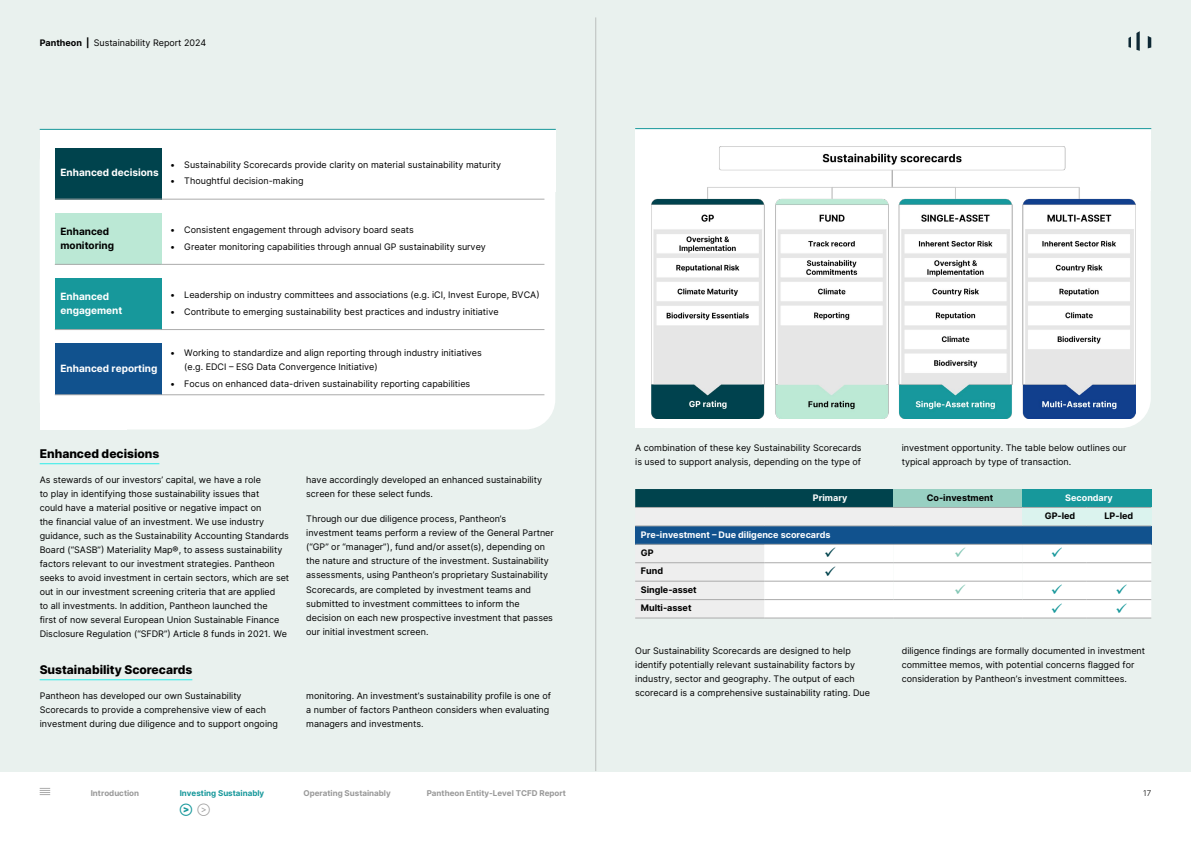
<style>
.page{position:relative;width:1191px;height:842px;background:#fff}
.page>*{position:absolute;margin:0;border:0;box-sizing:border-box;transform-origin:0 0}
.t1{font:800 12px "Inter";color:#000}
.t2{font:700 10px/14px "Inter";color:#fff}
.t3{font:700 10px/14px "Inter";color:#000}
.t4{font:9px/14px "Inter";color:#000}
.t5{font:700 9px "Inter";color:#000}
.t6{font:700 9px "Inter";color:#fff}
.t7{font:700 8px "Inter";color:#999}
.t8{font:700 8px "Inter";color:#17989b}
.t9{font:300 8px "Inter";color:#000}
.s1{font-weight:700}
</style>
<div class="page">
<svg style="left:40px;top:788px;width:10px;height:7px"></svg>
<div style="left:0;top:0;width:1191px;height:771px;background:#e9f1ee"></div>
<div style="left:40px;top:132px;width:515px;height:297px;background:#fff;border-radius:30px"></div>
<div style="left:40px;top:130px;width:515px;height:62px;background:#fff"></div>
<div style="left:40px;top:138px;width:86px;height:291px;background:#fff"></div>
<div style="left:635px;top:131px;width:515px;height:297px;background:#fff;border-radius:30px"></div>
<div style="left:635px;top:129px;width:515px;height:62px;background:#fff"></div>
<div style="left:636px;top:137px;width:86px;height:291px;background:#fff"></div>
<img style="left:651px;top:146px;width:485px;height:272px">
<hr style="left:595px;top:17px;width:1px;height:754px;background:#9d9d9c">
<div style="left:55px;top:148px;width:107px;height:51px;background:#00434d"></div>
<div style="left:55px;top:213px;width:107px;height:51px;background:#bbe8d5"></div>
<div style="left:55px;top:279px;width:107px;height:51px;background:#17989b"></div>
<div style="left:55px;top:344px;width:107px;height:51px;background:#11528e"></div>
<hr style="left:55px;top:199px;width:107px;height:1px;background:#ababab">
<hr style="left:162px;top:199px;width:382px;height:1px;background:#ababab">
<hr style="left:55px;top:264px;width:107px;height:1px;background:#ababab">
<hr style="left:162px;top:264px;width:382px;height:1px;background:#ababab">
<hr style="left:55px;top:329px;width:107px;height:1px;background:#ababab">
<hr style="left:162px;top:329px;width:382px;height:1px;background:#ababab">
<hr style="left:55px;top:394px;width:107px;height:1px;background:#ababab">
<hr style="left:162px;top:394px;width:382px;height:1px;background:#ababab">
<hr style="left:40px;top:463px;width:119px;height:1px;background:#2dedea">
<hr style="left:40px;top:679px;width:152px;height:1px;background:#2dedea">
<div style="left:635px;top:489px;width:258px;height:18px;background:#00434d"></div>
<div style="left:893px;top:489px;width:129px;height:18px;background:#98d0c2"></div>
<div style="left:1022px;top:489px;width:129px;height:18px;background:#17989b"></div>
<svg style="left:635px;top:525px;width:387px;height:93px"></svg>
<div style="left:1022px;top:507px;width:129px;height:19px;background:#dbf3ee"></div>
<div style="left:635px;top:526px;width:516px;height:18px;background:#11528e"></div>
<hr style="left:635px;top:507px;width:129px;height:1px;background:#ababab">
<hr style="left:764px;top:507px;width:129px;height:1px;background:#ababab">
<hr style="left:893px;top:507px;width:129px;height:1px;background:#ababab">
<hr style="left:1022px;top:507px;width:64px;height:1px;background:#ababab">
<hr style="left:1086px;top:507px;width:65px;height:1px;background:#ababab">
<hr style="left:635px;top:526px;width:129px;height:1px;background:#ababab">
<hr style="left:764px;top:526px;width:129px;height:1px;background:#ababab">
<hr style="left:893px;top:526px;width:129px;height:1px;background:#ababab">
<hr style="left:1022px;top:526px;width:64px;height:1px;background:#ababab">
<hr style="left:1086px;top:526px;width:65px;height:1px;background:#ababab">
<hr style="left:635px;top:544px;width:129px;height:1px;background:#ababab">
<hr style="left:635px;top:562px;width:129px;height:1px;background:#ababab">
<hr style="left:635px;top:581px;width:129px;height:1px;background:#ababab">
<hr style="left:635px;top:599px;width:129px;height:1px;background:#ababab">
<hr style="left:635px;top:618px;width:129px;height:1px;background:#ababab">
<hr style="left:764px;top:618px;width:129px;height:1px;background:#ababab">
<hr style="left:893px;top:618px;width:129px;height:1px;background:#ababab">
<hr style="left:1022px;top:618px;width:64px;height:1px;background:#ababab">
<hr style="left:1086px;top:618px;width:65px;height:1px;background:#ababab">
<hr style="left:635px;top:128px;width:516px;height:1px;background:#17989b">
<hr style="left:40px;top:129px;width:516px;height:1px;background:#17989b">
<svg style="left:1128px;top:31px;width:23px;height:20px"></svg>
<svg style="left:764px;top:544px;width:387px;height:74px;background:#f9f9f9"></svg>
<p class="t4" style="left:40px;top:36px;width:168px"><span class="s1">Pantheon |</span> Sustainability Report 2024</p>
<p class="t2" style="left:60px;top:166px;width:100px">Enhanced decisions</p>
<p class="t4" style="left:170px;top:157px;width:332px">• Sustainability Scorecards provide clarity on material sustainability maturity</p>
<p class="t4" style="left:170px;top:174px;width:135px">• Thoughtful decision-making</p>
<p class="t3" style="left:60px;top:224px;width:55px">Enhanced monitoring</p>
<p class="t4" style="left:170px;top:222px;width:245px">• Consistent engagement through advisory board seats</p>
<p class="t4" style="left:170px;top:239px;width:317px">• Greater monitoring capabilities through annual GP sustainability survey</p>
<p class="t2" style="left:60px;top:289px;width:63px">Enhanced engagement</p>
<p class="t4" style="left:170px;top:287px;width:371px">• Leadership on industry committees and associations (e.g. iCI, Invest Europe, BVCA)</p>
<p class="t4" style="left:170px;top:304px;width:330px">• Contribute to emerging sustainability best practices and industry initiative</p>
<p class="t2" style="left:60px;top:361px;width:98px">Enhanced reporting</p>
<p class="t4" style="left:184px;top:346px;width:299px;text-indent:-14px">• Working to standardize and align reporting through industry initiatives (e.g. EDCI – ESG Data Convergence Initiative)</p>
<p class="t4" style="left:170px;top:377px;width:301px">• Focus on enhanced data-driven sustainability reporting capabilities</p>
<h1 class="t1" style="left:40px;top:444px;width:121px">Enhanced decisions</h1>
<p class="t4" style="left:40px;top:473px;width:251px">As stewards of our investors’ capital, we have a role<br>to play in identifying those sustainability issues that<br>could have a material positive or negative impact on<br>the financial value of an investment. We use industry guidance, such as the Sustainability Accounting Standards Board (“SASB”) Materiality Map®, to assess sustainability factors relevant to our investment strategies. Pantheon seeks to avoid investment in certain sectors, which are set out in our investment screening criteria that are applied<br>to all investments. In addition, Pantheon launched the<br>first of now several European Union Sustainable Finance Disclosure Regulation (“SFDR”) Article 8 funds in 2021. We</p>
<p class="t4" style="left:306px;top:473px;width:237px">have accordingly developed an enhanced sustainability screen for these select funds.</p>
<p class="t4" style="left:306px;top:512px;width:249px">Through our due diligence process, Pantheon’s investment teams perform a review of the General Partner (“GP” or “manager”), fund and/or asset(s), depending on the nature and structure of the investment. Sustainability assessments, using Pantheon’s proprietary Sustainability Scorecards, are completed by investment teams and submitted to investment committees to inform the decision on each new prospective investment that passes our initial investment screen.</p>
<h1 class="t1" style="left:40px;top:660px;width:154px">Sustainability Scorecards</h1>
<p class="t4" style="left:40px;top:689px;width:240px">Pantheon has developed our own Sustainability<br>Scorecards to provide a comprehensive view of each investment during due diligence and to support ongoing</p>
<p class="t4" style="left:306px;top:689px;width:246px">monitoring. An investment’s sustainability profile is one of a number of factors Pantheon considers when evaluating managers and investments.</p>
<p class="t4" style="left:635px;top:440px;width:228px">A combination of these key Sustainability Scorecards is used to support analysis, depending on the type of</p>
<p class="t4" style="left:901px;top:440px;width:226px">investment opportunity. The table below outlines our typical approach by type of transaction.</p>
<p class="t6" style="left:813px;top:491px;width:36px">Primary</p>
<p class="t5" style="left:926px;top:491px;width:68px">Co-investment</p>
<p class="t6" style="left:1065px;top:491px;width:49px">Secondary</p>
<p class="t5" style="left:1044px;top:509px;width:32px">GP-led</p>
<p class="t5" style="left:1104px;top:509px;width:30px">LP-led</p>
<p class="t6" style="left:641px;top:528px;width:191px">Pre-investment – Due diligence scorecards</p>
<p class="t5" style="left:641px;top:546px;width:14px">GP</p>
<p class="t5" style="left:641px;top:564px;width:24px">Fund</p>
<p class="t5" style="left:641px;top:583px;width:57px">Single-asset</p>
<p class="t5" style="left:641px;top:601px;width:52px">Multi-asset</p>
<p class="t4" style="left:635px;top:644px;width:236px">Our Sustainability Scorecards are designed to help identify potentially relevant sustainability factors by industry, sector and geography. The output of each scorecard is a comprehensive sustainability rating. Due</p>
<p class="t4" style="left:901px;top:644px;width:245px">diligence findings are formally documented in investment committee memos, with potential concerns flagged for consideration by Pantheon’s investment committees.</p>
<p class="t7" style="left:91px;top:787px;width:50px">Introduction</p>
<p class="t8" style="left:180px;top:787px;width:86px">Investing Sustainably</p>
<p class="t7" style="left:303px;top:787px;width:89px">Operating Sustainably</p>
<p class="t7" style="left:427px;top:787px;width:141px">Pantheon Entity-Level TCFD Report</p>
<p class="t9" style="left:1143px;top:787px;width:10px">17</p>
</div>
